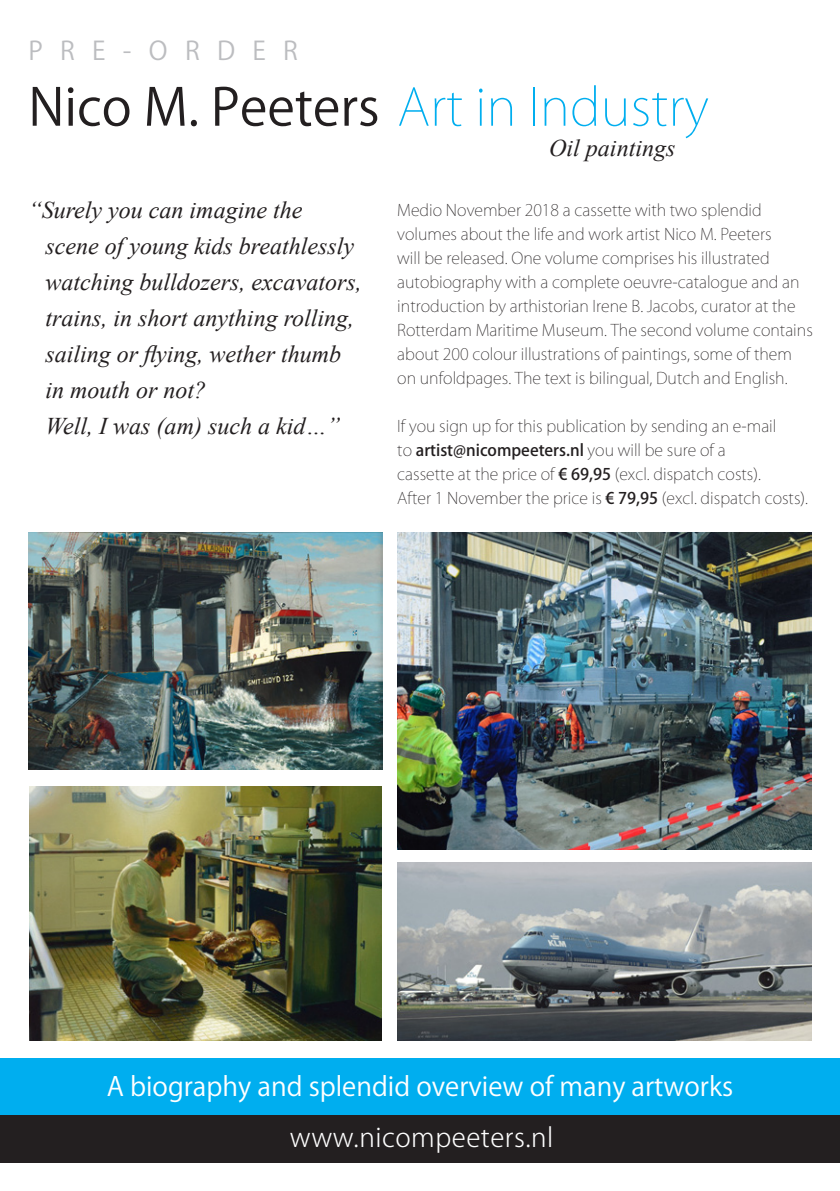
<style>
.page{position:relative;width:840px;height:1191px;background:#fff}
.page>*{position:absolute;margin:0;border:0;box-sizing:border-box;transform-origin:0 0}
.t1{font:51px "Koz Go Pr 6 N";color:#231f20}
.t2{font:26.2px "Koz Go Pr 6 N";color:#fff}
.t3{font:300 26px "Koz Go Pr 6 N";letter-spacing:.02em;color:#fff}
.t4{font:25.4px "Koz Go Pr 6 N";letter-spacing:.68em;color:#bcbdc0}
.t5{font:italic 24px/36px "Times New Roman";color:#231f20}
.t6{font:200 16px/24px "Koz Go Pr 6 N";color:#231f20}
.s1{font-weight:200;color:#00aeef}
.s2{font-weight:500}
</style>
<div class="page">
<img style="left:28px;top:532px;width:354px;height:237px">
<img style="left:29px;top:786px;width:352px;height:254px">
<img style="left:397px;top:862px;width:414px;height:178px">
<img style="left:397px;top:532px;width:414px;height:317px">
<div style="left:0;top:1114px;width:839px;height:48px;background:#231f20"></div>
<div style="left:0;top:1058px;width:839px;height:56px;background:#00aeef"></div>
<h3 class="t4" style="left:28px;top:36px;width:271px">PRE-ORDER</h3>
<h1 class="t1" style="left:28px;top:78px;width:681px">Nico M. Peeters <span class="s1">Art in Industry</span></h1>
<h3 class="t5" style="left:549px;top:129px;width:128px">Oil paintings</h3>
<h3 class="t5" style="left:45px;top:191px;width:317px;text-indent:-17px">“Surely you can imagine the scene of young kids breathlessly watching bulldozers, excavators, trains, in short anything rolling, sailing or flying, wether thumb in mouth or not?<br>Well, I was (am) such a kid…”</h3>
<p class="t6" style="left:397px;top:198px;width:417px">Medio November 2018 a cassette with two splendid volumes about the life and work artist Nico M. Peeters<br>will be released. One volume comprises his illustrated autobiography with a complete oeuvre-catalogue and an introduction by arthistorian Irene B. Jacobs, curator at the Rotterdam Maritime Museum. The second volume contains about 200 colour illustrations of paintings, some of them on unfoldpages. The text is bilingual, Dutch and English.</p>
<p class="t6" style="left:397px;top:414px;width:412px">If you sign up for this publication by sending an e-mail<br>to <span class="s2">artist@nicompeeters.nl</span> you will be sure of a<br>cassette at the price of <span class="s2">€ 69,95</span> (excl. dispatch costs).<br>After 1 November the price is <span class="s2">€ 79,95</span> (excl. dispatch costs).</p>
<h2 class="t2" style="left:107px;top:1071px;width:627px">A biography and splendid overview of many artworks</h2>
<h3 class="t3" style="left:290px;top:1123px;width:265px">www.nicompeeters.nl</h3>
</div>
